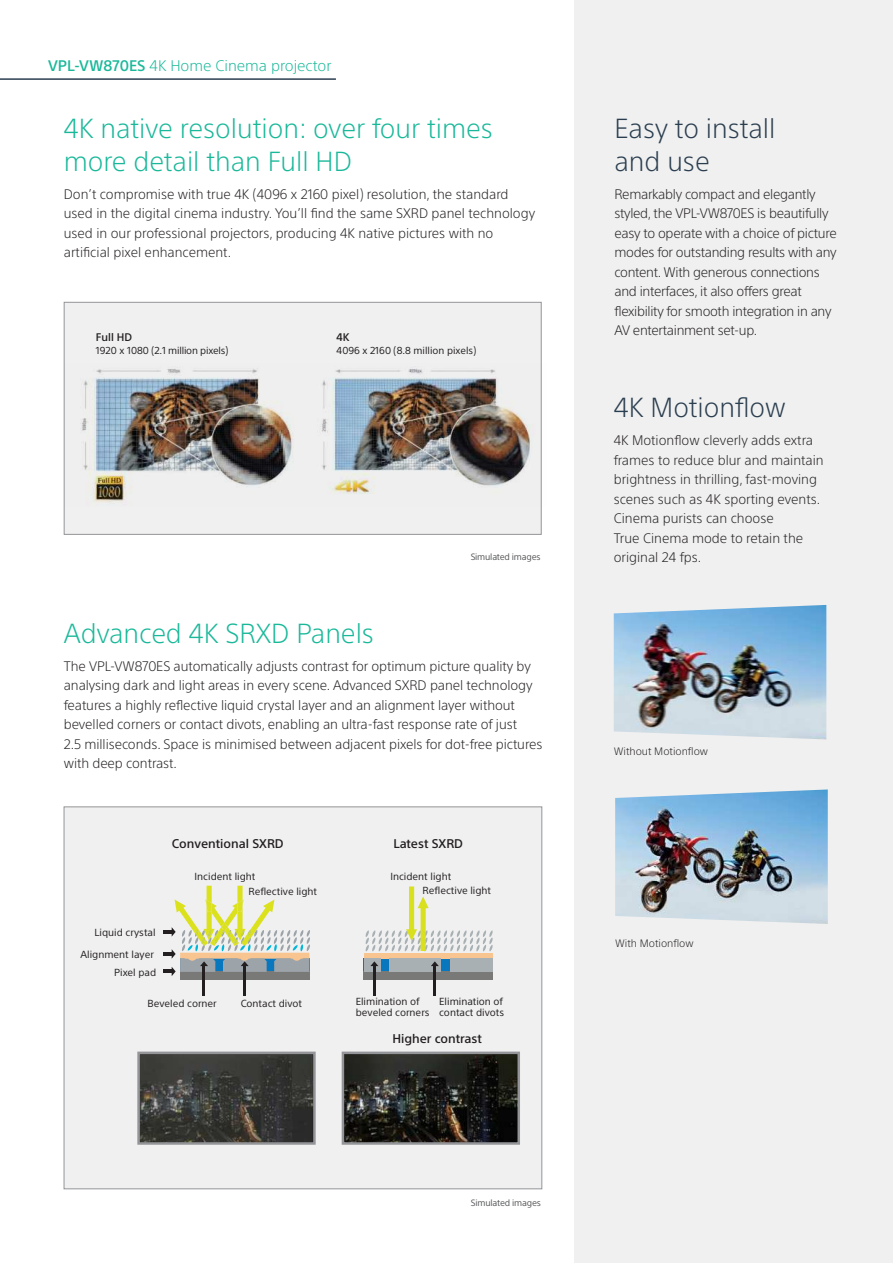
<style>
.page{position:relative;width:893px;height:1263px;background:#fff}
.page>*{position:absolute;margin:0;border:0;box-sizing:border-box;transform-origin:0 0}
.t1{font:300 27px/33px "SST Std";color:#1ab89a}
.t2{font:300 27px/33px "SST Std";color:#2b3e50}
.t3{font:300 15px "SST Std";color:#1ab89a}
.t4{font:300 13.5px/19.5px "SST Std";letter-spacing:-.005em;color:#231f20}
.t5{font:500 12.3px "SST";color:#231f20}
.t6{font:500 10.8px "SST Std";color:#231f20}
.t7{font:300 10.5px "SST Std";color:#231f20}
.t8{font:10.05px/10.8px "SST";color:#231f20}
.t9{font:9.9px "SST Std";color:#231f20}
.t10{font:9.9px "SST Std";letter-spacing:-.02em;color:#231f20}
.t11{font:9px "SST Std";letter-spacing:-.02em;color:#57585a}
.s1{font-weight:500}
.s2{font-size:10.05px}
</style>
<div class="page">
<div style="left:64px;top:302px;width:478px;height:233px;background:#f0f0f0;border:1px solid #939598"></div>
<img style="left:64px;top:364px;width:478px;height:143px">
<div style="left:64px;top:806px;width:478px;height:383px;background:#f0f0f0;border:1px solid #939598"></div>
<div style="left:364px;top:959px;width:128px;height:12px;background:#0977be"></div>
<div style="left:364px;top:953px;width:128px;height:6px;background:#f8c591"></div>
<div style="left:364px;top:972px;width:128px;height:8px;background:#797978"></div>
<div style="left:390px;top:959px;width:51px;height:13px;background:#a8b0b3"></div>
<div style="left:364px;top:959px;width:17px;height:13px;background:#a8b0b3"></div>
<div style="left:450px;top:959px;width:42px;height:13px;background:#a8b0b3"></div>
<svg style="left:365px;top:886px;width:128px;height:65px"></svg>
<div style="left:180px;top:972px;width:129px;height:8px;background:#797978"></div>
<img style="left:345px;top:1054px;width:172px;height:88px">
<div style="left:342px;top:1051px;width:178px;height:94px;border:2px solid #939598"></div>
<hr style="left:202px;top:965px;width:3px;height:31px;background:#231f20">
<img style="left:140px;top:1054px;width:173px;height:88px">
<div style="left:137px;top:1051px;width:179px;height:94px;border:2px solid #939598"></div>
<svg style="left:163px;top:886px;width:147px;height:90px"></svg>
<hr style="left:243px;top:965px;width:3px;height:31px;background:#231f20">
<svg style="left:370px;top:961px;width:8px;height:5px"></svg>
<hr style="left:373px;top:965px;width:3px;height:31px;background:#231f20">
<svg style="left:431px;top:961px;width:8px;height:5px"></svg>
<hr style="left:433px;top:965px;width:3px;height:31px;background:#231f20">
<div style="left:574px;top:0;width:319px;height:1263px;background:#f0f0f0"></div>
<img style="left:615px;top:789px;width:213px;height:135px">
<img style="left:614px;top:605px;width:212px;height:134px">
<hr style="left:0;top:78px;width:336px;height:2px;background:#2b3e50">
<p class="t3" style="left:48px;top:56px;width:285px"><span class="s1">VPL-VW870ES</span> 4K Home Cinema projector</p>
<h1 class="t1" style="left:64px;top:111px;width:431px">4K native resolution: over four times more detail than Full HD</h1>
<p class="t4" style="left:64px;top:184px;width:473px">Don’t compromise with true 4K (4096 x 2160 pixel) resolution, the standard used in the digital cinema industry. You’ll find the same SXRD panel technology used in our professional projectors, producing 4K native pictures with no artificial pixel enhancement.</p>
<p class="t6" style="left:96px;top:331px;width:38px">Full HD</p>
<p class="t10" style="left:96px;top:345px;width:134px">1920 x 1080 (2.1 million pixels<span class="s2">)</span></p>
<p class="t6" style="left:337px;top:331px;width:15px">4K</p>
<p class="t9" style="left:337px;top:345px;width:141px">4096 x 2160 (8.8 million pixels)</p>
<p class="t11" style="left:471px;top:551px;width:72px">Simulated images</p>
<h1 class="t1" style="left:64px;top:616px;width:312px">Advanced 4K SRXD Panels</h1>
<p class="t4" style="left:64px;top:656px;width:480px">The VPL-VW870ES automatically adjusts contrast for optimum picture quality by analysing dark and light areas in every scene. Advanced SXRD panel technology features a highly reflective liquid crystal layer and an alignment layer without bevelled corners or contact divots, enabling an ultra-fast response rate of just<br>2.5 milliseconds. Space is minimised between adjacent pixels for dot-free pictures with deep contrast.</p>
<p class="t5" style="left:172px;top:836px;width:113px">Conventional SXRD</p>
<p class="t8" style="left:195px;top:871px;width:62px">Incident light</p>
<p class="t8" style="left:94px;top:926px;width:63px">Liquid crystal</p>
<p class="t8" style="left:81px;top:946px;width:77px;line-height:17.5px;text-align:right">Alignment layer<br>Pixel pad</p>
<p class="t8" style="left:248px;top:886px;width:70px">Reflective light</p>
<p class="t8" style="left:148px;top:998px;width:71px">Beveled corner</p>
<p class="t8" style="left:241px;top:998px;width:63px">Contact divot</p>
<p class="t5" style="left:393px;top:836px;width:71px">Latest SXRD</p>
<p class="t8" style="left:422px;top:870px;width:70px;line-height:13.6px;text-indent:-32px">Incident light<br>Reflective light</p>
<p class="t8" style="left:356px;top:996px;width:75px">Elimination of beveled corners</p>
<p class="t8" style="left:439px;top:996px;width:66px">Elimination of contact divots</p>
<p class="t5" style="left:392px;top:1031px;width:91px">Higher contrast</p>
<p class="t11" style="left:471px;top:1197px;width:72px">Simulated images</p>
<h1 class="t2" style="left:614px;top:111px;width:162px">Easy to install and use</h1>
<p class="t4" style="left:614px;top:184px;width:224px">Remarkably compact and elegantly styled, the VPL-VW870ES is beautifully easy to operate with a choice of picture modes for outstanding results with any content. With generous connections and interfaces, it also offers great flexibility for smooth integration in any AV entertainment set-up.</p>
<h1 class="t2" style="left:614px;top:391px;width:173px">4K Motionflow</h1>
<p class="t4" style="left:614px;top:431px;width:211px">4K Motionflow cleverly adds extra frames to reduce blur and maintain brightness in thrilling, fast-moving scenes such as 4K sporting events.<br>Cinema purists can choose<br>True Cinema mode to retain the original 24 fps.</p>
<p class="t7" style="left:614px;top:745px;width:96px">Without Motionflow</p>
<p class="t7" style="left:615px;top:937px;width:80px">With Motionflow</p>
</div>
